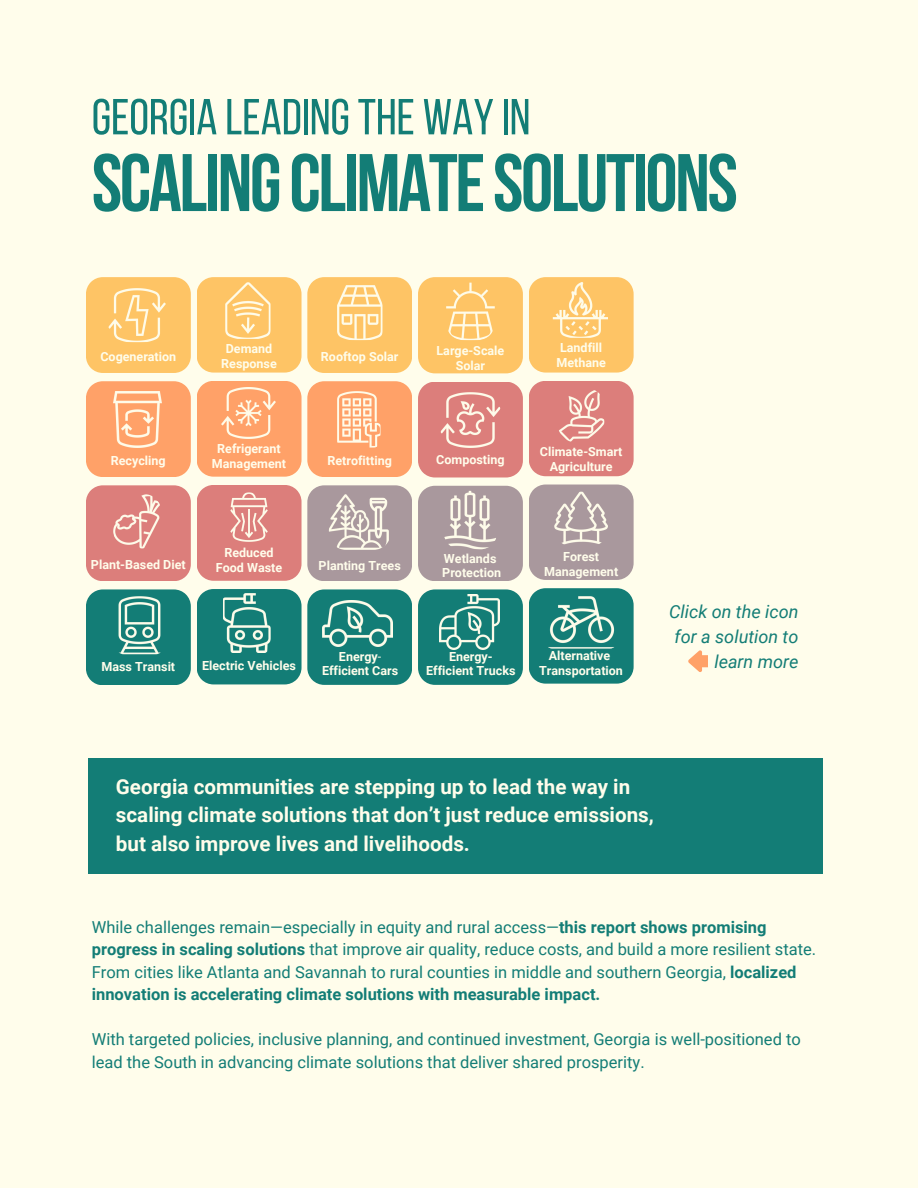
<style>
.page{position:relative;width:918px;height:1188px;background:#fffdeb}
.page>*{position:absolute;margin:0;border:0;box-sizing:border-box;transform-origin:0 0}
.t1{font:700 81.45px "Bebas Neue";letter-spacing:-.03em;color:#137d76}
.t2{font:50.55px "Bebas Neue";color:#137d76}
.t3{font:700 20.55px/28.5px "Roboto";color:#fffdeb}
.t4{font:italic 18px/24.8px "Roboto";color:#137d76;text-align:right}
.t5{font:16.5px/22.5px "Roboto";color:#137d76}
.t6{font:700 12.6px/14.5px "Roboto";color:#fffdeb;text-align:center}
.s1{font-weight:400}
.s2{font-weight:700}
</style>
<div class="page">
<div style="left:418px;top:382px;width:105px;height:95px;background:#dc7e7b"></div>
<img style="left:441px;top:392px;width:59px;height:56px">
<div style="left:529px;top:381px;width:104px;height:95px;background:#dc7e7b"></div>
<img style="left:558px;top:389px;width:46px;height:53px">
<div style="left:529px;top:588px;width:104px;height:96px;background:#137d76"></div>
<img style="left:546px;top:596px;width:70px;height:53px">
<div style="left:197px;top:589px;width:104px;height:95px;background:#137d76"></div>
<img style="left:223px;top:593px;width:47px;height:60px;border-radius:7px">
<div style="left:86px;top:485px;width:105px;height:96px;background:#dc7e7b"></div>
<img style="left:113px;top:494px;width:48px;height:54px">
<div style="left:307px;top:485px;width:105px;height:96px;background:#a9989d"></div>
<img style="left:329px;top:494px;width:62px;height:56px">
<div style="left:529px;top:485px;width:104px;height:95px;background:#a9989d"></div>
<img style="left:554px;top:492px;width:54px;height:54px">
<div style="left:418px;top:486px;width:105px;height:95px;background:#a9989d"></div>
<img style="left:444px;top:491px;width:53px;height:58px">
<div style="left:86px;top:277px;width:105px;height:96px;background:#fec465"></div>
<img style="left:108px;top:288px;width:58px;height:54px">
<div style="left:197px;top:277px;width:104px;height:96px;background:#fec465"></div>
<img style="left:225px;top:282px;width:45px;height:57px;border-radius:7px">
<div style="left:307px;top:277px;width:105px;height:96px;background:#fec465"></div>
<img style="left:337px;top:285px;width:45px;height:55px;border-radius:7px">
<div style="left:418px;top:277px;width:105px;height:96px;background:#fec465"></div>
<img style="left:446px;top:283px;width:49px;height:57px">
<div style="left:529px;top:277px;width:104px;height:96px;background:#fec465"></div>
<img style="left:553px;top:282px;width:55px;height:56px;border-radius:7px">
<div style="left:86px;top:589px;width:105px;height:96px;background:#137d76"></div>
<img style="left:117px;top:596px;width:46px;height:58px;border-radius:7px">
<div style="left:307px;top:381px;width:105px;height:96px;background:#ffa168"></div>
<img style="left:337px;top:391px;width:44px;height:56px;border-radius:7px">
<div style="left:86px;top:381px;width:105px;height:96px;background:#ffa168"></div>
<img style="left:113px;top:391px;width:49px;height:56px">
<div style="left:197px;top:381px;width:104px;height:96px;background:#ffa168"></div>
<img style="left:222px;top:388px;width:54px;height:51px">
<div style="left:197px;top:485px;width:104px;height:96px;background:#dc7e7b"></div>
<img style="left:230px;top:492px;width:37px;height:50px">
<div style="left:89px;top:759px;width:734px;height:115px;background:#137d76"></div>
<svg style="left:307px;top:589px;width:105px;height:96px;background:#1f837b"></svg>
<img style="left:323px;top:600px;width:70px;height:46px">
<svg style="left:418px;top:589px;width:105px;height:96px;background:#1f837c"></svg>
<img style="left:440px;top:594px;width:59px;height:55px">
<svg style="left:688px;top:650px;width:19px;height:22px"></svg>
<p class="t2" style="left:92px;top:96px;width:440px">GEORGIA LEADINGTHE WAY IN</p>
<h5 class="t1" style="left:92px;top:150px;width:648px">SCALINGCLIMATESOLUTIONS</h5>
<p class="t6" style="left:100px;top:349px;width:77px">Cogeneration</p>
<p class="t6" style="left:221px;top:341px;width:57px">Demand<br>Response</p>
<p class="t6" style="left:321px;top:349px;width:79px">Rooftop Solar</p>
<p class="t6" style="left:437px;top:343px;width:69px">Large-Scale<br>Solar</p>
<h5 class="t6" style="left:556px;top:341px;width:51px;text-align:left">Landfill<br>Methane</h5>
<p class="t6" style="left:212px;top:441px;width:76px">Refrigerant<br>Management</p>
<p class="t6" style="left:111px;top:454px;width:56px">Recycling</p>
<h5 class="t6" style="left:328px;top:454px;width:66px">Retrofitting</h5>
<p class="t6" style="left:436px;top:453px;width:70px">Composting</p>
<p class="t6" style="left:540px;top:445px;width:84px">Climate-Smart<br>Agriculture</p>
<h5 class="t6" style="left:216px;top:546px;width:68px">Reduced<br>Food Waste</h5>
<p class="t6" style="left:91px;top:557px;width:96px">Plant-Based Diet</p>
<p class="t6" style="left:319px;top:558px;width:84px">Planting Trees</p>
<p class="t6" style="left:544px;top:550px;width:76px">Forest<br>Management</p>
<p class="t6" style="left:442px;top:551px;width:60px;text-align:left">Wetlands<br>Protection</p>
<p class="t6" style="left:101px;top:660px;width:75px">Mass Transit</p>
<h1 class="t6" style="left:202px;top:658px;width:95px">Electric Vehicles</h1>
<h5 class="t6" style="left:339px;top:649px;width:44px">Energy<span class="s1">-</span></h5>
<p class="t6" style="left:322px;top:664px;width:78px">Efficient Cars</p>
<h5 class="t6" style="left:426px;top:649px;width:91px">Energy-<br>Efficient Trucks</h5>
<h2 class="t6" style="left:539px;top:649px;width:85px">Alternative<br>Transportation</h2>
<p class="t4" style="left:669px;top:600px;width:131px">Click on the icon for a solution to learn more</p>
<p class="t3" style="left:116px;top:773px;width:539px">Georgia communities are stepping up to lead the way in scaling climate solutions that don’t just reduce emissions, but also improve lives and livelihoods.</p>
<p class="t5" style="left:92px;top:916px;width:726px">While challenges remain—especially in equity and rural access—<span class="s2">this report shows promising progress in scaling solutions</span> that improve air quality, reduce costs, and build a more resilient state.<br>From cities like Atlanta and Savannah to rural counties in middle and southern Georgia, <span class="s2">localized innovation is accelerating climate solutions with measurable impact.</span></p>
<p class="t5" style="left:92px;top:1028px;width:711px">With targeted policies, inclusive planning, and continued investment, Georgia is well-positioned to lead the South in advancing climate solutions that deliver shared prosperity.</p>
</div>
